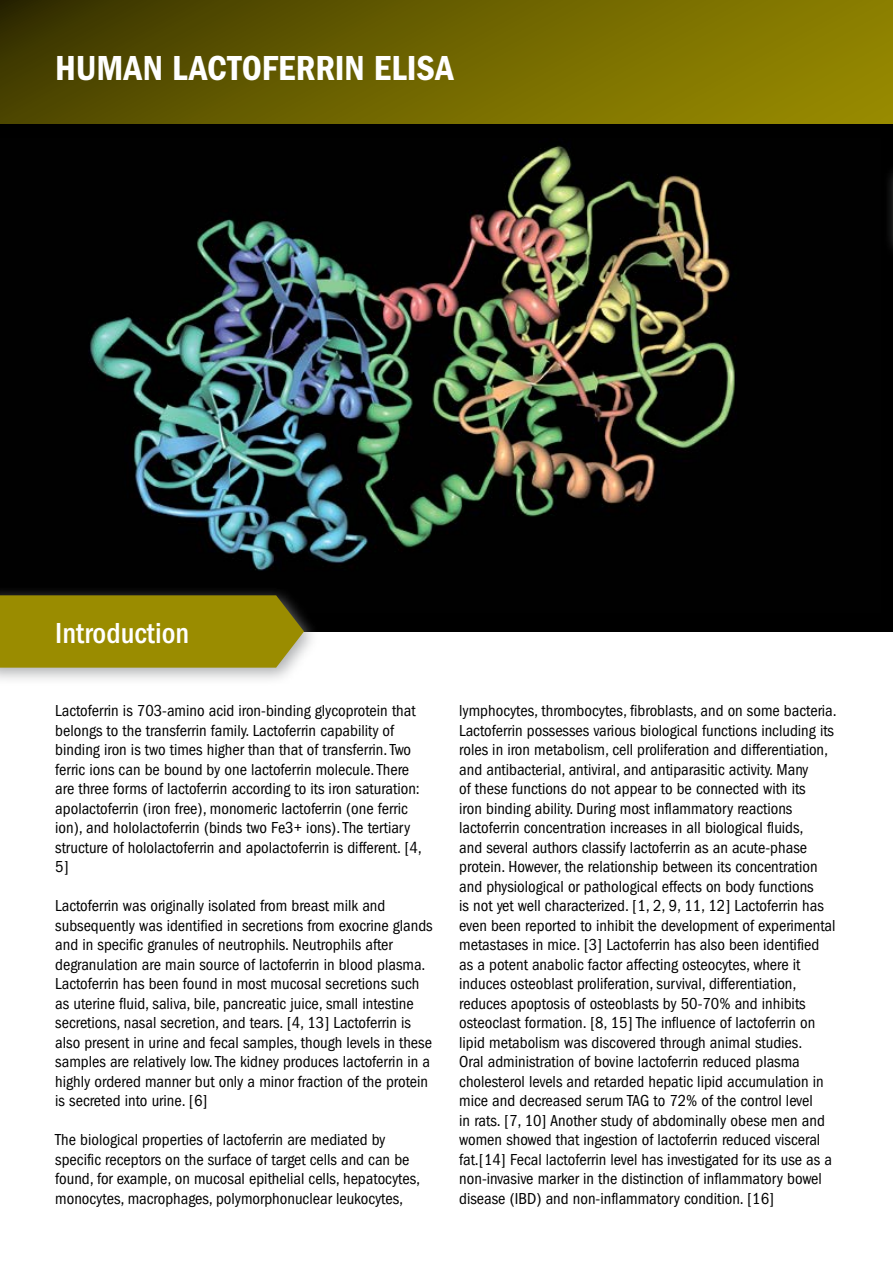
<style>
.page{position:relative;width:893px;height:1263px;background:#fff}
.page>*{position:absolute;margin:0;border:0;box-sizing:border-box;transform-origin:0 0}
.t1{font:36px "ITC Franklin Gothic Std Dm Cd";letter-spacing:.005em;color:#fff}
.t2{font:500 condensed 30px "ITC Franklin Gothic Std";color:#fff}
.t3{font:condensed 16.5px/19.5px "ITC Franklin Gothic Std";color:#000}
</style>
<div class="page">
<div style="left:0;top:106px;width:893px;height:525px;background:#000"></div>
<img style="left:89px;top:145px;width:647px;height:426px">
<div style="left:0;top:0;width:893px;height:123px;background:linear-gradient(to right,#433d00,#978a00)"></div>
<div style="left:0;top:586px;width:321px;height:99px;background:#939598;opacity:.75"></div>
<svg style="left:0;top:595px;width:304px;height:73px;background:#988a06"></svg>
<hr style="left:892px;top:0;width:1px;height:123px;background:#938600">
<div style="left:883px;top:161px;width:10px;height:99px;background:#939598;opacity:.75"></div>
<svg style="left:892px;top:170px;width:1px;height:72px"></svg>
<h1 class="t1" style="left:55px;top:47px;width:400px">HUMAN LACTOFERRIN ELISA</h1>
<h2 class="t2" style="left:55px;top:615px;width:135px">Introduction</h2>
<p class="t3" style="left:55px;top:701px;width:368px">Lactoferrin is 703-amino acid iron-binding glycoprotein that belongs to the transferrin family. Lactoferrin capability of binding iron is two times higher than that of transferrin. Two ferric ions can be bound by one lactoferrin molecule. There are three forms of lactoferrin according to its iron saturation: apolactoferrin (iron free), monomeric lactoferrin (one ferric ion), and hololactoferrin (binds two Fe3+ ions). The tertiary structure of hololactoferrin and apolactoferrin is different. [4, 5]</p>
<p class="t3" style="left:55px;top:896px;width:379px">Lactoferrin was originally isolated from breast milk and subsequently was identified in secretions from exocrine glands and in specific granules of neutrophils. Neutrophils after degranulation are main source of lactoferrin in blood plasma.<br>Lactoferrin has been found in most mucosal secretions such as uterine fluid, saliva, bile, pancreatic juice, small intestine secretions, nasal secretion, and tears. [4, 13] Lactoferrin is also present in urine and fecal samples, though levels in these samples are relatively low. The kidney produces lactoferrin in a highly ordered manner but only a minor fraction of the protein is secreted into urine. [6]</p>
<p class="t3" style="left:55px;top:1130px;width:366px">The biological properties of lactoferrin are mediated by specific receptors on the surface of target cells and can be found, for example, on mucosal epithelial cells, hepatocytes, monocytes, macrophages, polymorphonuclear leukocytes,</p>
<p class="t3" style="left:459px;top:701px;width:379px">lymphocytes, thrombocytes, fibroblasts, and on some bacteria.<br>Lactoferrin possesses various biological functions including its roles in iron metabolism, cell proliferation and differentiation, and antibacterial, antiviral, and antiparasitic activity. Many<br>of these functions do not appear to be connected with its<br>iron binding ability. During most inflammatory reactions lactoferrin concentration increases in all biological fluids,<br>and several authors classify lactoferrin as an acute-phase protein. However, the relationship between its concentration and physiological or pathological effects on body functions<br>is not yet well characterized. [1, 2, 9, 11, 12] Lactoferrin has even been reported to inhibit the development of experimental metastases in mice. [3] Lactoferrin has also been identified as a potent anabolic factor affecting osteocytes, where it induces osteoblast proliferation, survival, differentiation, reduces apoptosis of osteoblasts by 50-70% and inhibits osteoclast formation. [8, 15] The influence of lactoferrin on lipid metabolism was discovered through animal studies.<br>Oral administration of bovine lactoferrin reduced plasma cholesterol levels and retarded hepatic lipid accumulation in mice and decreased serum TAG to 72% of the control level<br>in rats. [7, 10] Another study of abdominally obese men and women showed that ingestion of lactoferrin reduced visceral fat.[14] Fecal lactoferrin level has investigated for its use as a non-invasive marker in the distinction of inflammatory bowel disease (IBD) and non-inflammatory condition. [16]</p>
</div>
